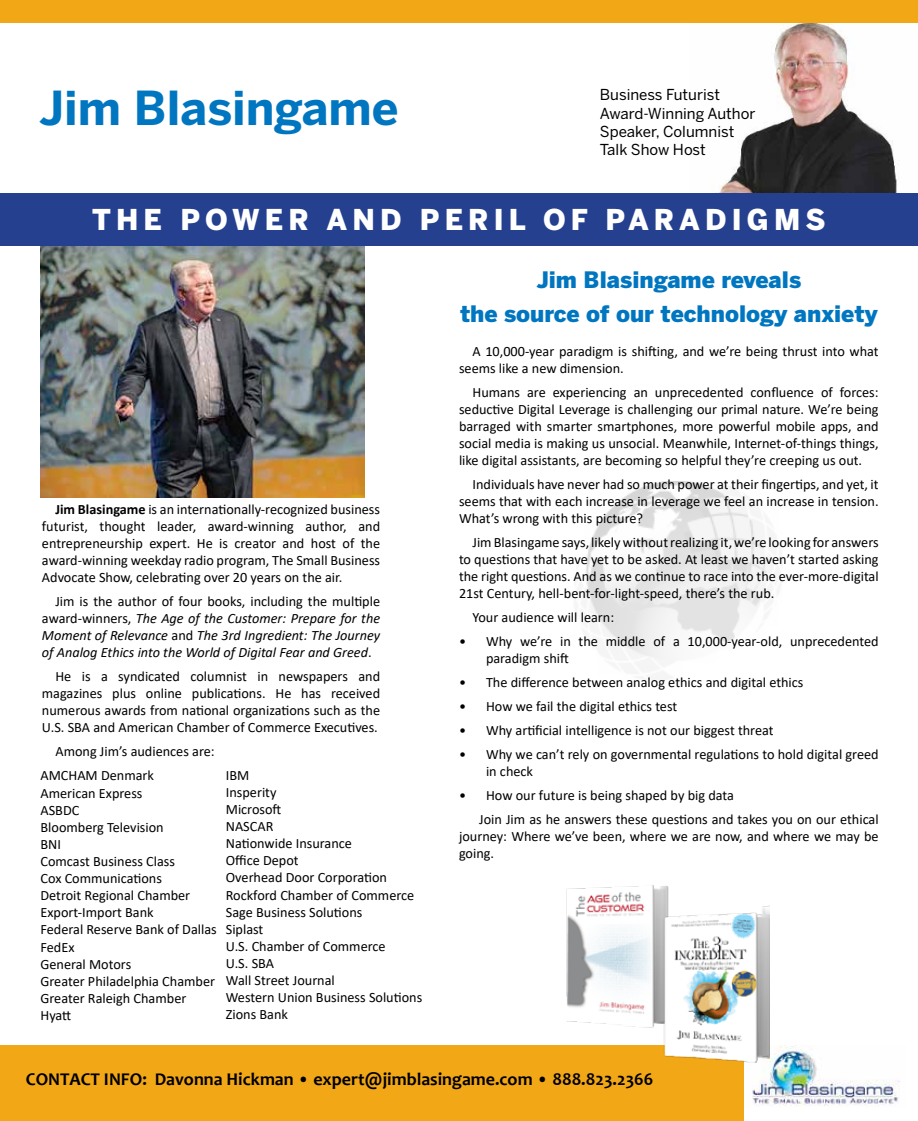
<style>
.page{position:relative;width:918px;height:1121px;background:#fff}
.page>*{position:absolute;margin:0;border:0;box-sizing:border-box;transform-origin:0 0}
.t1{font:700 46.5px "Benton Sans";color:#0076c0}
.t2{font:900 28.5px "Benton Sans";letter-spacing:.18em;color:#fff}
.t3{font:900 22.5px/33px "Benton Sans";color:#0076c0;text-align:center}
.t4{font:700 18px "Candara";color:#000}
.t5{font:15px/18px "Benton Sans";color:#000}
.t6{font:14.25px/17.1px "Calibri";color:#000}
.t7{font:italic 14.25px/17.1px "Calibri";color:#000;text-align:justify}
.s1{font-weight:700}
.s2{font-style:normal}
</style>
<div class="page">
<img style="left:575px;top:481px;width:204px;height:199px">
<img style="left:718px;top:23px;width:179px;height:170px">
<img style="left:41px;top:246px;width:323px;height:252px">
<div style="left:0;top:0;width:918px;height:22px;background:#f2a717"></div>
<div style="left:0;top:193px;width:918px;height:53px;background:#25408f"></div>
<div style="left:0;top:1045px;width:918px;height:75px;background:#f2a717"></div>
<div style="left:745px;top:1038px;width:172px;height:82px;background:#fff"></div>
<img style="left:744px;top:1045px;width:156px;height:62px">
<img style="left:566px;top:885px;width:103px;height:142px">
<img style="left:641px;top:891px;width:128px;height:189px">
<h1 class="t1" style="left:39px;top:80px;width:361px">Jim Blasingame</h1>
<p class="t5" style="left:600px;top:86px;width:157px">Business Futurist<br>Award-Winning Author<br>Speaker, Columnist<br>Talk Show Host</p>
<h2 class="t2" style="left:92px;top:202px;width:735px">THE POWER AND PERIL OF PARADIGMS</h2>
<p class="t6" style="left:42px;top:500px;width:340px;text-align:justify;text-indent:13px"><span class="s1">Jim Blasingame</span> is an internationally-recognized business futurist, thought leader, award-winning author, and entrepreneurship expert. He is creator and host of the award-winning weekday radio program, The Small Business Advocate Show, celebrating over 20 years on the air.</p>
<p class="t7" style="left:42px;top:592px;width:340px;text-indent:13px"><span class="s2">Jim is the author of four books, including the multiple award-winners,</span> The Age of the Customer: Prepare for the Moment of Relevance <span class="s2">and</span> The 3rd Ingredient: The Journey of Analog Ethics into the World of Digital Fear and Greed<span class="s2">.</span></p>
<p class="t6" style="left:42px;top:667px;width:340px;text-align:justify;text-indent:13px">He is a syndicated columnist in newspapers and magazines plus online publications. He has received numerous awards from national organizations such as the U.S. SBA and American Chamber of Commerce Executives.</p>
<p class="t6" style="left:41px;top:739px;width:176px;line-height:24.3px;text-indent:15px">Among Jim’s audiences are:<br>AMCHAM Denmark</p>
<p class="t6" style="left:41px;top:784px;width:178px">American Express<br>ASBDC<br>Bloomberg Television<br>BNI<br>Comcast Business Class<br>Cox Communications<br>Detroit Regional Chamber<br>Export-Import Bank<br>Federal Reserve Bank of Dallas<br>FedEx<br>General Motors<br>Greater Philadelphia Chamber<br>Greater Raleigh Chamber<br>Hyatt</p>
<p class="t6" style="left:226px;top:766px;width:198px">IBM<br>Insperity<br>Microsoft<br>NASCAR<br>Nationwide Insurance<br>Office Depot<br>Overhead Door Corporation<br>Rockford Chamber of Commerce<br>Sage Business Solutions<br>Siplast<br>U.S. Chamber of Commerce<br>U.S. SBA<br>Wall Street Journal<br>Western Union Business Solutions<br>Zions Bank</p>
<h3 class="t3" style="left:460px;top:263px;width:419px">Jim Blasingame reveals<br>the source of our technology anxiety</h3>
<p class="t6" style="left:459px;top:342px;width:421px;text-indent:13px">A 10,000-year paradigm is shifting, and we’re being thrust into what seems like a new dimension.</p>
<p class="t6" style="left:459px;top:383px;width:421px;text-align:justify;text-indent:13px">Humans are experiencing an unprecedented confluence of forces: seductive Digital Leverage is challenging our primal nature. We’re being barraged with smarter smartphones, more powerful mobile apps, and social media is making us unsocial. Meanwhile, Internet-of-things things, like digital assistants, are becoming so helpful they’re creeping us out.</p>
<p class="t6" style="left:459px;top:475px;width:421px;text-align:justify;text-indent:13px">Individuals have never had so much power at their fingertips, and yet, it seems that with each increase in leverage we feel an increase in tension.<br>What’s wrong with this picture?</p>
<p class="t6" style="left:459px;top:533px;width:421px;text-align:justify;text-indent:13px">Jim Blasingame says, likely without realizing it, we’re looking for answers to questions that have yet to be asked. At least we haven’t started asking the right questions. And as we continue to race into the ever-more-digital 21st Century, hell-bent-for-light-speed, there’s the rub.</p>
<p class="t6" style="left:472px;top:608px;width:143px">Your audience will learn:</p>
<p class="t6" style="left:486px;top:632px;width:394px;text-indent:-27px">• Why we’re in the middle of a 10,000-year-old, unprecedented paradigm shift</p>
<p class="t6" style="left:459px;top:673px;width:346px">• The difference between analog ethics and digital ethics</p>
<p class="t6" style="left:459px;top:697px;width:220px">• How we fail the digital ethics test</p>
<p class="t6" style="left:459px;top:721px;width:316px">• Why artificial intelligence is not our biggest threat</p>
<p class="t6" style="left:486px;top:745px;width:394px;text-indent:-27px">• Why we can’t rely on governmental regulations to hold digital greed in check</p>
<p class="t6" style="left:479px;top:782px;width:401px;line-height:23.9px;text-indent:-20px">• How our future is being shaped by big data<br>Join Jim as he answers these questions and takes you on our ethical</p>
<p class="t6" style="left:459px;top:827px;width:421px">journey: Where we’ve been, where we are now, and where we may be going.</p>
<p class="t4" style="left:26px;top:1068px;width:629px">CONTACT INFO: Davonna Hickman • expert@jimblasingame.com • 888.823.2366</p>
</div>
